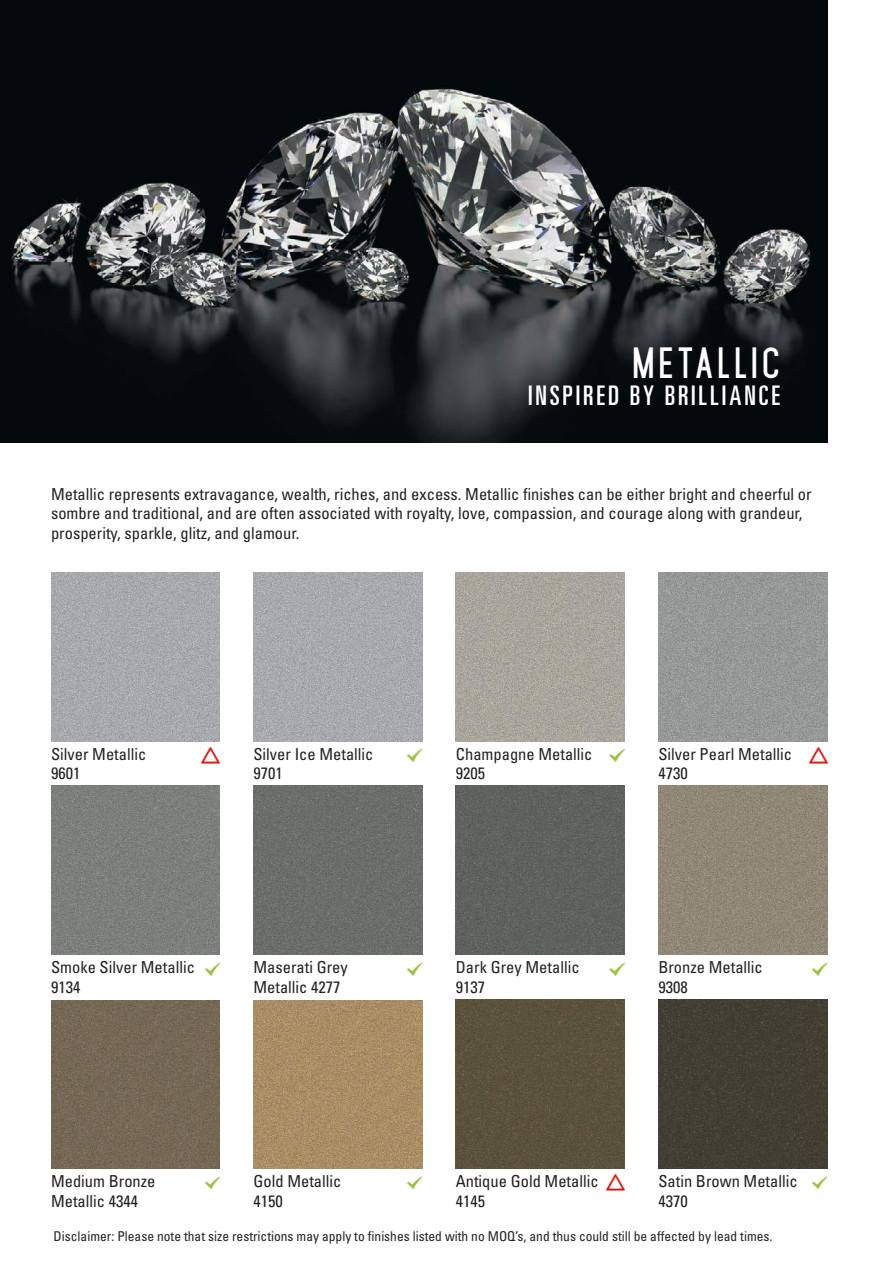
<style>
.page{position:relative;width:893px;height:1263px;background:#fff}
.page>*{position:absolute;margin:0;border:0;box-sizing:border-box;transform-origin:0 0}
.t1{font:700 37.5px "Mohave";letter-spacing:.11em;color:#fff}
.t2{font:ultra-condensed 27px "Univers";letter-spacing:.105em;color:#fff}
.t3{font:condensed 16.5px/19.5px "Univers LT Std";color:#232120}
.t4{font:condensed 16.5px/19.5px "Univers";color:#232120}
.t5{font:condensed 13.5px "Univers";color:#232120}
</style>
<div class="page">
<svg style="left:664px;top:190px;width:164px;height:935px"></svg>
<img style="left:0;top:0;width:827px;height:442px">
<img style="left:809px;top:748px;width:18px;height:15px">
<img style="left:202px;top:748px;width:18px;height:15px">
<img style="left:607px;top:1174px;width:18px;height:16px">
<img style="left:812px;top:1176px;width:15px;height:14px">
<img style="left:407px;top:962px;width:15px;height:15px">
<img style="left:407px;top:748px;width:15px;height:15px">
<img style="left:407px;top:1176px;width:15px;height:14px">
<img style="left:205px;top:1176px;width:15px;height:14px">
<img style="left:806px;top:961px;width:21px;height:16px">
<img style="left:609px;top:962px;width:16px;height:15px">
<img style="left:609px;top:748px;width:16px;height:15px">
<img style="left:205px;top:962px;width:15px;height:15px">
<img style="left:658px;top:572px;width:169px;height:169px">
<img style="left:51px;top:572px;width:169px;height:169px">
<img style="left:51px;top:1000px;width:169px;height:169px">
<div style="left:456px;top:1000px;width:168px;height:168px;background:#5b533c"></div>
<div style="left:658px;top:1000px;width:169px;height:168px;background:#423e33"></div>
<img style="left:253px;top:786px;width:169px;height:169px">
<img style="left:253px;top:572px;width:169px;height:169px">
<img style="left:253px;top:1000px;width:169px;height:169px">
<img style="left:658px;top:786px;width:169px;height:169px">
<img style="left:456px;top:786px;width:169px;height:169px">
<img style="left:456px;top:572px;width:169px;height:169px">
<img style="left:51px;top:786px;width:169px;height:169px">
<h1 class="t1" style="left:632px;top:340px;width:149px">METALLIC</h1>
<h2 class="t2" style="left:528px;top:380px;width:253px">INSPIRED BY BRILLIANCE</h2>
<p class="t4" style="left:51px;top:484px;width:762px">Metallic represents extravagance, wealth, riches, and excess. Metallic finishes can be either bright and cheerful or sombre and traditional, and are often associated with royalty, love, compassion, and courage along with grandeur, prosperity, sparkle, glitz, and glamour.</p>
<p class="t3" style="left:51px;top:744px;width:97px">Silver Metallic<br>9601</p>
<p class="t3" style="left:253px;top:744px;width:122px">Silver Ice Metallic<br>9701</p>
<p class="t3" style="left:51px;top:957px;width:145px">Smoke Silver Metallic<br>9134</p>
<p class="t3" style="left:253px;top:957px;width:96px">Maserati Grey<br>Metallic 4277</p>
<p class="t3" style="left:456px;top:744px;width:138px">Champagne Metallic<br>9205</p>
<p class="t3" style="left:658px;top:744px;width:135px">Silver Pearl Metallic<br>4730</p>
<p class="t3" style="left:456px;top:957px;width:125px">Dark Grey Metallic<br>9137</p>
<p class="t3" style="left:658px;top:957px;width:106px">Bronze Metallic<br>9308</p>
<p class="t3" style="left:51px;top:1171px;width:106px">Medium Bronze<br>Metallic 4344</p>
<p class="t3" style="left:456px;top:1171px;width:144px">Antique Gold Metallic<br>4145</p>
<p class="t3" style="left:658px;top:1171px;width:141px">Satin Brown Metallic<br>4370</p>
<p class="t3" style="left:253px;top:1171px;width:89px">Gold Metallic<br>4150</p>
<p class="t5" style="left:54px;top:1227px;width:720px">Disclaimer: Please note that size restrictions may apply to finishes listed with no MOQ’s, and thus could still be affected by lead times.</p>
</div>
